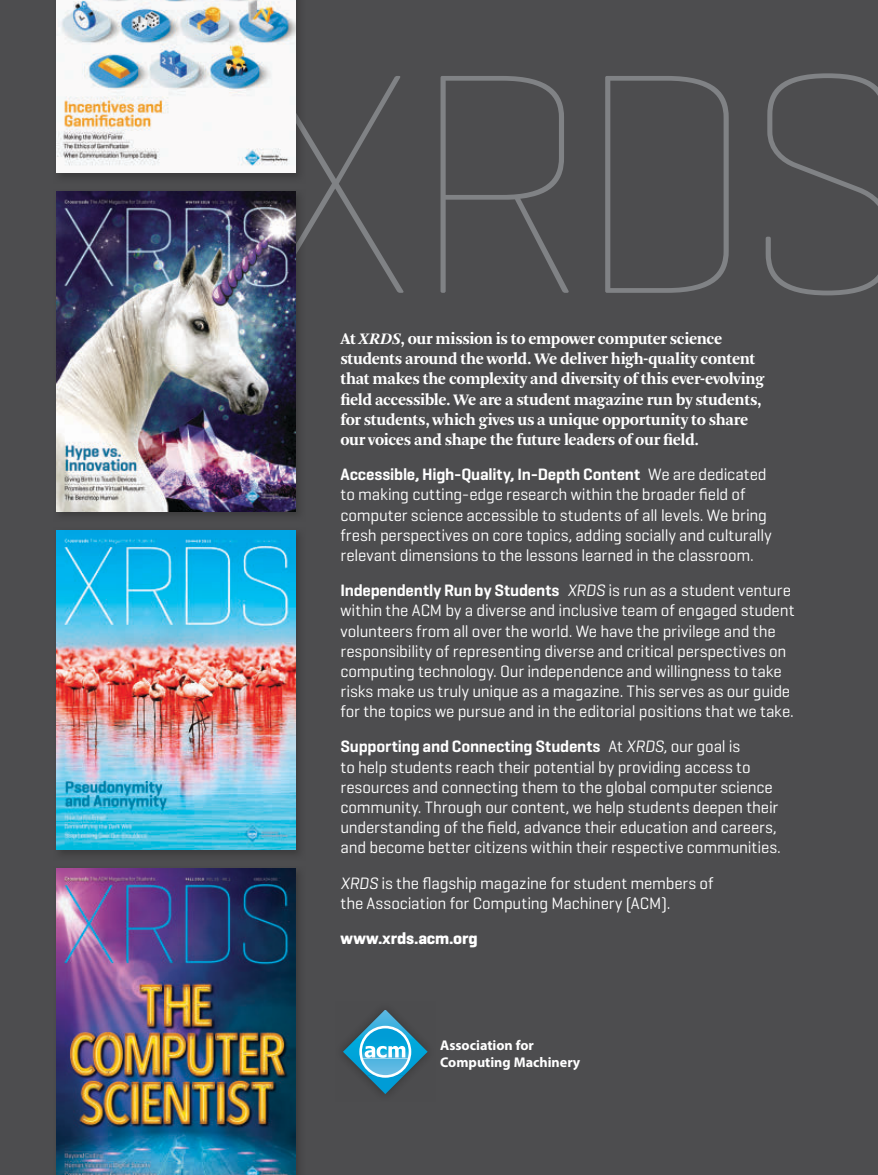
<style>
.page{position:relative;width:878px;height:1175px;background:#fff}
.page>*{position:absolute;margin:0;border:0;box-sizing:border-box;transform-origin:0 0}
.t1{font:100 318.9px "Geogrotesque";color:#808285}
.t2{font:16.8px/20.1px "Geogrotesque";letter-spacing:-.01em;color:#fff}
.t3{font:700 16.8px/20.1px "Arnhem";letter-spacing:-.025em;color:#fff}
.t4{font:700 16.8px "Geogrotesque";color:#fff}
.t5{font:700 14.1px/17px "Myriad Pro";color:#fff}
.s1{font-style:italic}
.s2{font-weight:600}
</style>
<div class="page">
<div style="left:0;top:0;width:878px;height:1174px;background:#4d4d4f"></div>
<img style="left:56px;top:295px;width:243px;height:220px">
<img style="left:295px;top:191px;width:10px;height:104px">
<img style="left:56px;top:191px;width:239px;height:320px">
<img style="left:60px;top:530px;width:239px;height:324px">
<img style="left:56px;top:530px;width:239px;height:320px">
<img style="left:60px;top:0;width:239px;height:177px">
<img style="left:268px;top:73px;width:37px;height:104px">
<img style="left:56px;top:0;width:239px;height:173px">
<img style="left:295px;top:868px;width:4px;height:306px">
<img style="left:56px;top:868px;width:239px;height:306px">
<svg style="left:343px;top:1010px;width:84px;height:84px"></svg>
<h1 class="t1" style="left:251px;top:-15px;width:666px">XRDS</h1>
<p class="t3" style="left:340px;top:329px;width:425px">At <span class="s1">XRDS</span>, our mission is to empower computer science students around the world. We deliver high-quality content that makes the complexity and diversity of this ever-evolving field accessible. We are a student magazine run by students, for students, which gives us a unique opportunity to share our voices and shape the future leaders of our field.</p>
<p class="t2" style="left:340px;top:464px;width:432px"><span class="s2">Accessible, High-Quality, In-Depth Content</span> We are dedicated to making cutting-edge research within the broader field of computer science accessible to students of all levels. We bring fresh perspectives on core topics, adding socially and culturally relevant dimensions to the lessons learned in the classroom.</p>
<p class="t2" style="left:340px;top:580px;width:455px"><span class="s2">Independently Run by Students</span> <span class="s1">XRDS</span> is run as a student venture within the ACM by a diverse and inclusive team of engaged student volunteers from all over the world. We have the privilege and the responsibility of representing diverse and critical perspectives on computing technology. Our independence and willingness to take risks make us truly unique as a magazine. This serves as our guide for the topics we pursue and in the editorial positions that we take.</p>
<p class="t2" style="left:340px;top:736px;width:442px"><span class="s2">Supporting and Connecting Students</span> At <span class="s1">XRDS</span>, our goal is<br>to help students reach their potential by providing access to resources and connecting them to the global computer science community. Through our content, we help students deepen their understanding of the field, advance their education and careers, and become better citizens within their respective communities.</p>
<p class="t2" style="left:340px;top:872px;width:375px"><span class="s1">XRDS</span> is the flagship magazine for student members of the Association for Computing Machinery (ACM).</p>
<p class="t4" style="left:340px;top:927px;width:139px">www.xrds.acm.org</p>
<p class="t5" style="left:440px;top:1036px;width:142px">Association for<br>Computing Machinery</p>
</div>
